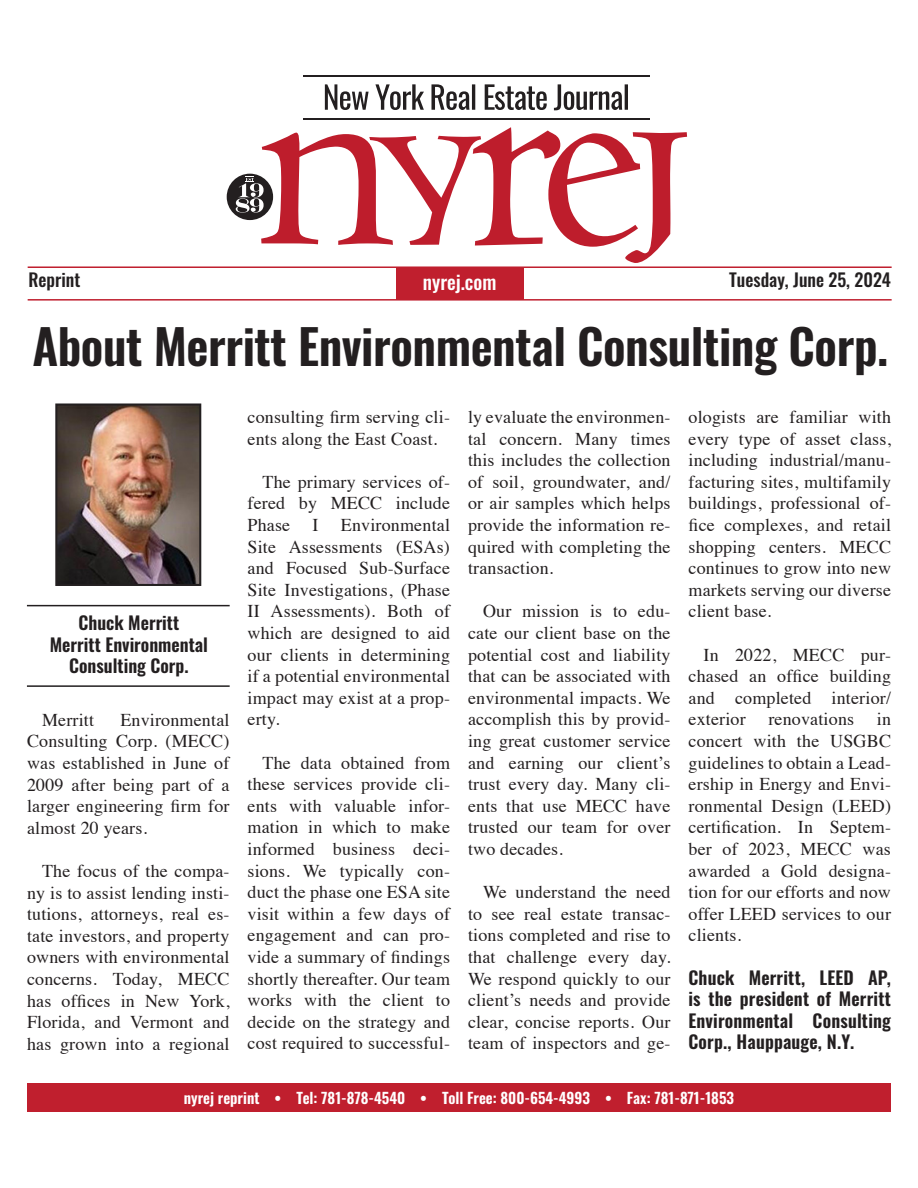
<style>
.page{position:relative;width:918px;height:1188px;background:#fff}
.page>*{position:absolute;margin:0;border:0;box-sizing:border-box;transform-origin:0 0}
.t1{font:600 48px "Oswald";letter-spacing:-.01em;color:#231f20}
.t2{font:500 19.5px "Oswald";color:#fff}
.t3{font:18px/21.6px "Times";letter-spacing:.01em;color:#231f20;text-align:justify}
.t4{font:600 18px/21.6px "Oswald";letter-spacing:.005em;color:#231f20;text-align:justify}
.t5{font:500 18px "Oswald";color:#231f20}
.t6{font:600 15px "Oswald";color:#fff}
</style>
<div class="page">
<hr style="left:28px;top:266px;width:864px;height:2px;background:#c01f2e">
<hr style="left:28px;top:299px;width:864px;height:2px;background:#c01f2e">
<div style="left:396px;top:267px;width:127px;height:33px;background:#c01f2e"></div>
<hr style="left:27px;top:685px;width:203px;height:2px;background:#231f20">
<hr style="left:27px;top:605px;width:203px;height:1px;background:#231f20">
<img style="left:58px;top:406px;width:140px;height:177px">
<div style="left:55px;top:403px;width:146px;height:183px;border:2px solid #231f20"></div>
<hr style="left:303px;top:118px;width:346px;height:2px;background:#231f20">
<hr style="left:303px;top:75px;width:346px;height:2px;background:#231f20">
<div style="left:227px;top:174px;width:46px;height:46px;background:#231f20;border-radius:50%"></div>
<svg style="left:236px;top:127px;width:451px;height:136px"></svg>
<svg style="left:325px;top:84px;width:303px;height:26px"></svg>
<div style="left:27px;top:1083px;width:864px;height:29px;background:#c01f2e"></div>
<p class="t5" style="left:28px;top:270px;width:54px">Reprint</p>
<p class="t5" style="left:729px;top:270px;width:163px">Tuesday, June 25, 2024</p>
<p class="t2" style="left:423px;top:272px;width:75px">nyrej.com</p>
<p class="t1" style="left:32px;top:322px;width:857px">About Merritt Environmental Consulting Corp.</p>
<p class="t3" style="left:248px;top:405px;width:204px">consulting firm serving cli&shy;ents along the East Coast.</p>
<p class="t3" style="left:248px;top:469px;width:204px;text-indent:15px">The primary services of&shy;fered by MECC include Phase I Environmental Site Assessments (ESAs) and Focused Sub-Surface Site Investigations, (Phase II Assessments). Both of which are designed to aid our clients in determining if a potential environmental impact may exist at a prop&shy;erty.</p>
<p class="t3" style="left:248px;top:750px;width:204px;text-indent:15px">The data obtained from these services provide cli&shy;ents with valuable infor&shy;mation in which to make informed business deci&shy;sions. We typically con&shy;duct the phase one ESA site visit within a few days of engagement and can pro&shy;vide a summary of findings shortly thereafter. Our team works with the client to decide on the strategy and cost required to successful-</p>
<p class="t3" style="left:468px;top:405px;width:204px">ly evaluate the environmen&shy;tal concern. Many times this includes the collection of soil, groundwater, and/ or air samples which helps provide the information re&shy;quired with completing the transaction.</p>
<p class="t3" style="left:468px;top:599px;width:204px;text-indent:15px">Our mission is to edu&shy;cate our client base on the potential cost and liability that can be associated with environmental impacts. We accomplish this by provid&shy;ing great customer service and earning our client’s trust every day. Many cli&shy;ents that use MECC have trusted our team for over two decades.</p>
<p class="t3" style="left:468px;top:880px;width:204px;text-indent:15px">We understand the need to see real estate transac&shy;tions completed and rise to that challenge every day.<br>We respond quickly to our client’s needs and provide clear, concise reports. Our team of inspectors and ge-</p>
<p class="t3" style="left:688px;top:405px;width:204px">ologists are familiar with every type of asset class, including industrial/manu&shy;facturing sites, multifamily buildings, professional of&shy;fice complexes, and retail shopping centers. MECC continues to grow into new markets serving our diverse client base.</p>
<p class="t3" style="left:688px;top:642px;width:204px;text-indent:15px">In 2022, MECC pur&shy;chased an office building and completed interior/ exterior</p>
<p class="t4" style="left:79px;top:613px;width:102px">Chuck Merritt</p>
<p class="t4" style="left:50px;top:635px;width:160px">Merritt Environmental</p>
<p class="t4" style="left:69px;top:656px;width:121px">Consulting Corp.</p>
<p class="t3" style="left:688px;top:707px;width:204px;text-indent:188px">in concert with the USGBC guidelines to obtain a Lead&shy;ership in Energy and Envi&shy;ronmental Design (LEED) certification. In Septem&shy;ber of 2023, MECC was awarded a Gold designa&shy;tion for our efforts and now offer LEED services to our clients.</p>
<p class="t4" style="left:688px;top:968px;width:204px">Chuck Merritt, LEED AP, is the president of Merritt Environmental Consulting Corp., Hauppauge, N.Y.</p>
<p class="t6" style="left:184px;top:1090px;width:552px">nyrej reprint • Tel: 781-878-4540 • Toll Free: 800-654-4993 • Fax: 781-871-1853</p>
<p class="t3" style="left:768px;top:707px;width:87px">renovations</p>
<p class="t3" style="left:27px;top:707px;width:204px;text-indent:93px">Environmental Consulting Corp. (MECC) was established in June of 2009 after being part of a larger engineering firm for almost 20 years.</p>
<p class="t3" style="left:27px;top:859px;width:204px;text-indent:15px">The focus of the compa&shy;ny is to assist lending insti&shy;tutions, attorneys, real es&shy;tate investors, and property owners with environmental concerns. Today, MECC has offices in New York, Florida, and Vermont and has grown into a regional</p>
<p class="t3" style="left:42px;top:707px;width:54px">Merritt</p>
</div>
